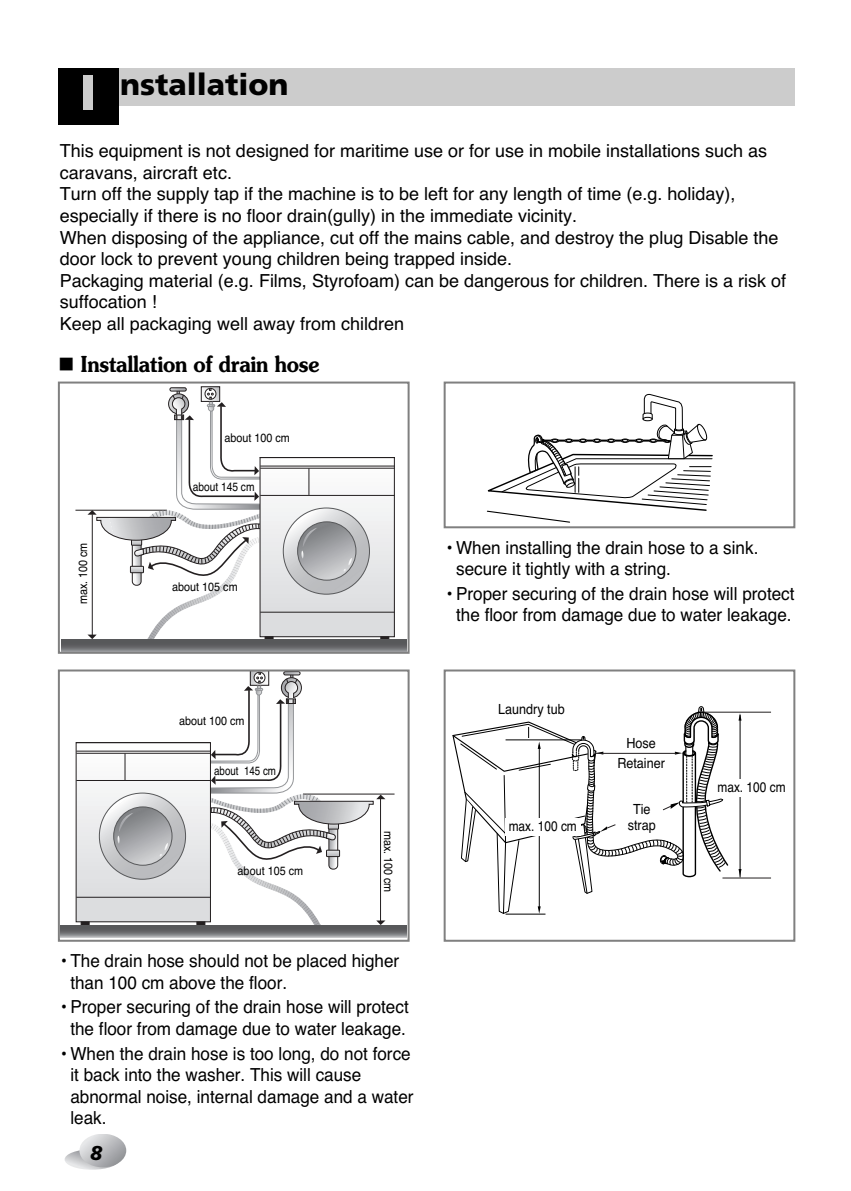
<style>
.page{position:relative;width:851px;height:1191px;background:#fff}
.page>*{position:absolute;margin:0;border:0;box-sizing:border-box;transform-origin:0 0}
.t1{font:900 50px "Frutiger";color:#ccc}
.t2{font:900 30px "Frutiger";color:#000}
.t3{font:600 22px "Souvenir";letter-spacing:-.015em;color:#000;scale:.9 1}
.t4{font:italic 900 20px "Frutiger";color:#000}
.t5{font:18px/21.6px "Helvetica";color:#000}
.t6{font:18px/21.6px "Helvetica";color:#000;scale:.95 1}
.t7{font:14px/20px "Helvetica";color:#000;text-align:center;scale:.9 1}
.t8{font:14px "Helvetica";color:#000;scale:.85 1}
.t9{font:12px "Helvetica";color:#000;scale:.9 1}
.t10{font:12px "Helvetica";color:#000;scale:.85 1}
.t11{font:12px "Helvetica";color:#000;scale:.81 1}
</style>
<div class="page">
<svg style="left:65px;top:1149px;width:54px;height:20px"></svg>
<svg style="left:79px;top:1134px;width:47px;height:33px"></svg>
<div style="left:58px;top:68px;width:736px;height:38px;background:#ccc"></div>
<div style="left:58px;top:68px;width:60px;height:57px;background:#000"></div>
<hr style="left:61px;top:640px;width:346px;height:1px;background:#57585a">
<img style="left:61px;top:641px;width:345px;height:9px">
<div style="left:201px;top:386px;width:19px;height:15px;border:1px solid #231f20"></div>
<svg style="left:75px;top:387px;width:320px;height:261px"></svg>
<hr style="left:92px;top:514px;width:1px;height:121px;background:#231f20">
<div style="left:58px;top:381px;width:351px;height:272px;border:2px solid #808080"></div>
<svg style="left:486px;top:393px;width:227px;height:130px"></svg>
<div style="left:443px;top:381px;width:352px;height:147px;border:2px solid #808080"></div>
<hr style="left:739px;top:715px;width:1px;height:162px;background:#000">
<svg style="left:452px;top:706px;width:277px;height:208px"></svg>
<hr style="left:703px;top:712px;width:68px;height:1px;background:#231f20">
<hr style="left:722px;top:877px;width:49px;height:1px;background:#231f20">
<div style="left:443px;top:669px;width:352px;height:272px;border:2px solid #808080"></div>
<div style="left:76px;top:904px;width:134px;height:17px;background:#dcdddf"></div>
<div style="left:76px;top:742px;width:135px;height:180px;border:1px solid #231f20"></div>
<hr style="left:76px;top:742px;width:134px;height:1px;background:#231f20">
<hr style="left:76px;top:780px;width:135px;height:1px;background:#231f20">
<hr style="left:76px;top:750px;width:135px;height:1px;background:#231f20">
<hr style="left:76px;top:753px;width:135px;height:1px;background:#231f20">
<hr style="left:76px;top:897px;width:135px;height:1px;background:#231f20">
<svg style="left:81px;top:921px;width:8px;height:3px"></svg>
<svg style="left:125px;top:753px;width:1px;height:27px"></svg>
<hr style="left:61px;top:925px;width:345px;height:1px;background:#57585a">
<img style="left:61px;top:926px;width:345px;height:12px">
<svg style="left:99px;top:793px;width:86px;height:86px;background:#bfc0c2"></svg>
<svg style="left:196px;top:672px;width:199px;height:261px"></svg>
<hr style="left:380px;top:798px;width:1px;height:123px;background:#231f20">
<div style="left:58px;top:669px;width:351px;height:272px;border:2px solid #808080"></div>
<div style="left:505px;top:818px;width:75px;height:18px;background:#fff"></div>
<div style="left:712px;top:779px;width:78px;height:18px;background:#fff"></div>
<h2 class="t2" style="left:120px;top:73px;width:170px">nstallation</h2>
<h1 class="t1" style="left:80px;top:73px;width:18px">I</h1>
<p class="t5" style="left:60px;top:142px;width:727px">This equipment is not designed for maritime use or for use in mobile installations such as caravans, aircraft etc.<br>Turn off the supply tap if the machine is to be left for any length of time (e.g. holiday), especially if there is no floor drain(gully) in the immediate vicinity.<br>When disposing of the appliance, cut off the mains cable, and destroy the plug Disable the door lock to prevent young children being trapped inside.<br>Packaging material (e.g. Films, Styrofoam) can be dangerous for children. There is a risk of suffocation !<br>Keep all packaging well away from children</p>
<p class="t3" style="left:81px;top:355px;width:267px">Installation of drain hose</p>
<p class="t9" style="left:224px;top:433px;width:74px">about 100 cm</p>
<p class="t9" style="left:78px;top:604px;width:70px;rotate:-90deg">max. 100 cm</p>
<p class="t10" style="left:193px;top:482px;width:74px">about 145 cm</p>
<p class="t9" style="left:172px;top:582px;width:74px">about 105 cm</p>
<p class="t9" style="left:179px;top:716px;width:74px">about 100 cm</p>
<p class="t11" style="left:214px;top:766px;width:78px">about 145 cm</p>
<p class="t9" style="left:237px;top:866px;width:74px">about 105 cm</p>
<p class="t9" style="left:393px;top:830px;width:70px;rotate:90deg">max. 100 cm</p>
<p class="t6" style="left:70px;top:952px;width:348px;text-indent:-10px">• The drain hose should not be placed higher than 100 cm above the floor.</p>
<p class="t6" style="left:60px;top:998px;width:369px;text-align:center">• Proper securing of the drain hose will protect the floor from damage due to water leakage.</p>
<p class="t6" style="left:70px;top:1044px;width:363px;text-indent:-10px">• When the drain hose is too long, do not force it back into the washer. This will cause abnormal noise, internal damage and a water leak.</p>
<p class="t4" style="left:90px;top:1145px;width:14px">8</p>
<p class="t6" style="left:456px;top:538px;width:320px;text-indent:-10px">• When installing the drain hose to a sink. secure it tightly with a string.</p>
<p class="t6" style="left:445px;top:584px;width:369px;text-align:center">• Proper securing of the drain hose will protect the floor from damage due to water leakage.</p>
<p class="t7" style="left:498px;top:700px;width:75px">Laundry tub</p>
<p class="t7" style="left:617px;top:734px;width:54px">Hose<br>Retainer</p>
<p class="t7" style="left:633px;top:800px;width:21px">Tie</p>
<p class="t8" style="left:508px;top:820px;width:82px">max. 100 cm</p>
<p class="t7" style="left:627px;top:816px;width:33px">strap</p>
<p class="t8" style="left:717px;top:781px;width:82px">max. 100 cm</p>
</div>
